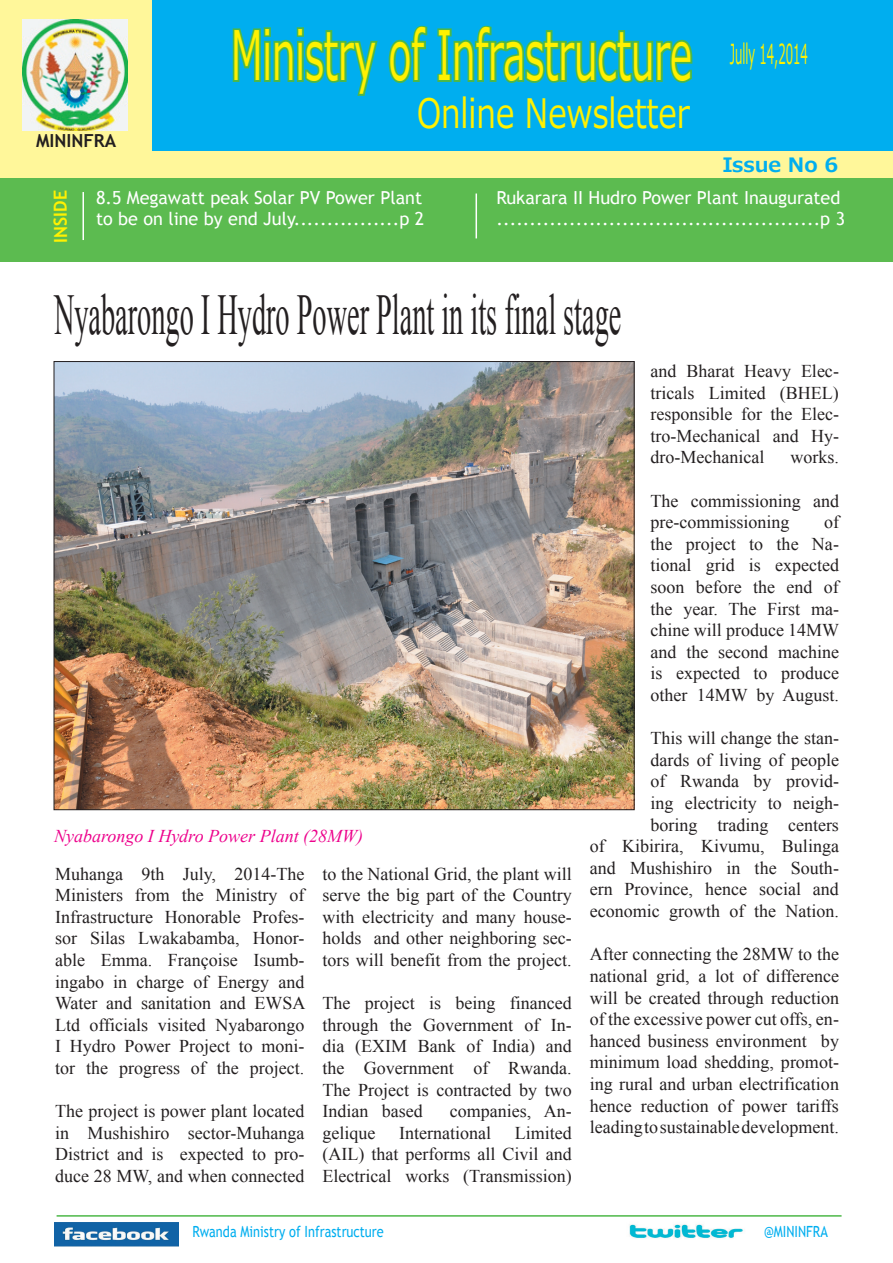
<style>
.page{position:relative;width:893px;height:1263px;background:#fff}
.page>*{position:absolute;margin:0;border:0;box-sizing:border-box;transform-origin:0 0}
.t1{font:67.95px "Meiryo";color:#fff101;scale:.56 1}
.t2{font:57.6px "Times New Roman";color:#231f20;scale:.49 1}
.t3{font:40.5px "Meiryo";color:#fff101;scale:.78 1}
.t4{font:27.6px "Meiryo";color:#fff101;scale:.43 1}
.t5{font:700 19.8px "Meiryo";color:#00aeef}
.t6{font:18px/21.6px "Times New Roman";color:#231f20;text-align:justify}
.t7{font:18px/21.6px "Trebuchet MS";color:#fff}
.t8{font:italic 18px "Times New Roman";color:#ed028c}
.t9{font:700 18px "Trebuchet MS";color:#231f20}
.t10{font:700 18px "Trebuchet MS";color:#fff101}
.t11{font:15.45px "Trebuchet MS";color:#00aeef;scale:.83 1}
</style>
<div class="page">
<div style="left:0;top:0;width:893px;height:156px;background:#00aeef"></div>
<svg style="left:232px;top:28px;width:29px;height:54px"></svg>
<div style="left:264px;top:27px;width:7px;height:10px;border:3px solid #4cb848"></div>
<div style="left:264px;top:41px;width:7px;height:41px;border:3px solid #4cb848"></div>
<svg style="left:273px;top:39px;width:22px;height:43px"></svg>
<div style="left:297px;top:27px;width:7px;height:10px;border:3px solid #4cb848"></div>
<div style="left:297px;top:41px;width:7px;height:41px;border:3px solid #4cb848"></div>
<svg style="left:303px;top:28px;width:75px;height:68px"></svg>
<svg style="left:388px;top:25px;width:40px;height:58px"></svg>
<svg style="left:437px;top:25px;width:256px;height:58px"></svg>
<div style="left:0;top:174px;width:893px;height:87px;background:#5cbb50"></div>
<div style="left:0;top:152px;width:893px;height:26px;background:#fff79a"></div>
<hr style="left:82px;top:192px;width:2px;height:48px;background:#fff">
<hr style="left:475px;top:194px;width:2px;height:44px;background:#fff">
<div style="left:0;top:0;width:151px;height:152px;background:#fff79a"></div>
<img style="left:22px;top:20px;width:105px;height:111px">
<img style="left:55px;top:1222px;width:124px;height:24px">
<img style="left:629px;top:1224px;width:114px;height:14px">
<hr style="left:57px;top:1215px;width:784px;height:2px;background:#4cb848">
<img style="left:56px;top:363px;width:576px;height:445px">
<p class="t9" style="left:36px;top:129px;width:82px">MININFRA</p>
<h1 class="t1" style="left:231px;top:8px;width:825px">Ministry of Infrastructure</h1>
<h3 class="t3" style="left:417px;top:85px;width:351px">Online Newsletter</h3>
<h3 class="t4" style="left:730px;top:35px;width:183px">Jully 14,2014</h3>
<p class="t5" style="left:722px;top:151px;width:117px">Issue No 6</p>
<p class="t10" style="left:50px;top:243px;width:55px;rotate:-91deg">INSIDE</p>
<p class="t7" style="left:96px;top:187px;width:330px">8.5 Megawatt peak Solar PV Power Plant to be on line by end July................p 2</p>
<p class="t7" style="left:496px;top:187px;width:350px">Rukarara II Hudro Power Plant Inaugurated .................................................p 3</p>
<h2 class="t2" style="left:54px;top:276px;width:1159px">Nyabarongo I Hydro Power Plant in its final stage</h2>
<p class="t8" style="left:54px;top:824px;width:311px">Nyabarongo I Hydro Power Plant (28MW)</p>
<p class="t6" style="left:55px;top:862px;width:252px">Muhanga 9th July, 2014-The Ministers from the Ministry of Infrastructure Honorable Profes&shy;sor Silas Lwakabamba, Honor&shy;able Emma. Françoise Isumb&shy;ingabo in charge of Energy and Water and sanitation and EWSA Ltd officials visited Nyabarongo I Hydro Power Project to moni&shy;tor the progress of the project.</p>
<p class="t6" style="left:55px;top:1100px;width:251px">The project is power plant located in Mushishiro sector-Muhanga District and is expected to pro&shy;duce 28 MW, and when connected</p>
<p class="t6" style="left:322px;top:862px;width:251px">to the National Grid, the plant will serve the big part of the Country with electricity and many house&shy;holds and other neighboring sec&shy;tors will benefit from the project.</p>
<p class="t6" style="left:322px;top:992px;width:251px">The project is being financed through the Government of In&shy;dia (EXIM Bank of India) and the Government of Rwanda.<br>The Project is contracted by two Indian based</p>
<p class="t6" style="left:450px;top:1100px;width:123px">companies, An-</p>
<p class="t6" style="left:322px;top:1122px;width:251px;text-indent:192px">Limited (AIL) that performs all Civil and Electrical works (Transmission)</p>
<p class="t6" style="left:322px;top:1122px;width:54px">gelique</p>
<p class="t6" style="left:399px;top:1122px;width:93px">International</p>
<p class="t6" style="left:651px;top:360px;width:190px">and Bharat Heavy Elec&shy;tricals Limited (BHEL) responsible for the Elec&shy;tro-Mechanical and Hy&shy;dro-Mechanical</p>
<p class="t6" style="left:790px;top:446px;width:50px">works.</p>
<p class="t6" style="left:651px;top:489px;width:190px">The commissioning and pre-commissioning</p>
<p class="t6" style="left:651px;top:511px;width:190px;text-indent:173px">of the project to the Na&shy;tional grid is expected soon before the end of the year. The First ma&shy;chine will produce 14MW and the second machine is expected to produce other 14MW by August.</p>
<p class="t6" style="left:590px;top:727px;width:251px;text-align:right">This will change the stan-<br>dards of living of people<br>of Rwanda by provid-<br>ing electricity to neigh-<br>boring trading centers<br>of Kibirira, Kivumu, Bulinga and Mushishiro in the South&shy;ern Province, hence social and economic growth of the Nation.</p>
<p class="t6" style="left:590px;top:943px;width:251px">After connecting the 28MW to the national grid, a lot of difference will be created through reduction of the excessive power cut offs, en&shy;hanced business environment by minimum load shedding, promot&shy;ing rural and urban electrification hence reduction of power tariffs leading to sustainable development.</p>
<p class="t11" style="left:192px;top:1222px;width:232px">Rwanda Ministry of Infrastructure</p>
<p class="t11" style="left:764px;top:1222px;width:78px">@MININFRA</p>
</div>
